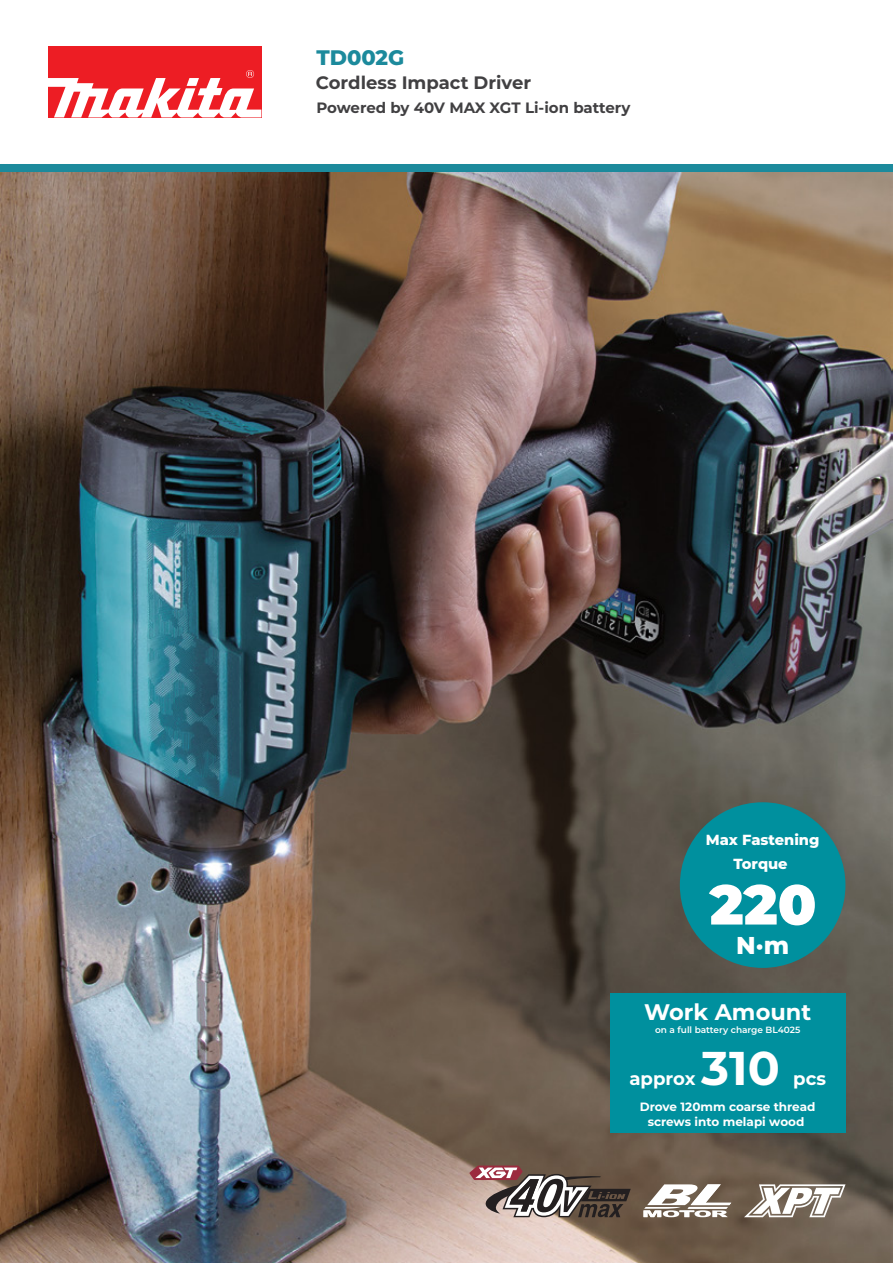
<style>
.page{position:relative;width:893px;height:1263px;background:#fff}
.page>*{position:absolute;margin:0;border:0;box-sizing:border-box;transform-origin:0 0}
.t1{font:900 55.95px "Montserrat";color:#fff}
.t2{font:700 47.25px "Montserrat";color:#fff}
.t3{font:800 24.3px "Montserrat";color:#fff}
.t4{font:700 22.5px "Montserrat";color:#fff}
.t5{font:800 21px "Montserrat";color:#1c8a9c}
.t6{font:700 18.15px "Montserrat";color:#fff}
.t7{font:700 18px "Montserrat";color:#414042}
.t8{font:700 15px "Montserrat";letter-spacing:-.005em;color:#414042}
.t9{font:800 14.55px/24.3px "Montserrat";color:#fff;text-align:center}
.t10{font:700 12px/15px "Montserrat";color:#fff;text-align:center}
.t11{font:600 9px "Montserrat";color:#fff}
</style>
<div class="page">
<img style="left:0;top:46px;width:893px;height:1217px">
<div style="left:48px;top:46px;width:213px;height:71px;background:#ed1d24"></div>
<svg style="left:48px;top:70px;width:213px;height:47px"></svg>
<div style="left:0;top:164px;width:893px;height:8px;background:#1c8a9c"></div>
<svg style="left:469px;top:1165px;width:162px;height:52px;background:#81706a"></svg>
<svg style="left:643px;top:1184px;width:88px;height:33px"></svg>
<svg style="left:744px;top:1184px;width:101px;height:33px"></svg>
<div style="left:680px;top:802px;width:165px;height:166px;background:#00909e;border-radius:50%"></div>
<div style="left:610px;top:993px;width:235px;height:139px;background:#00909e"></div>
<h3 class="t5" style="left:316px;top:42px;width:90px">TD002G</h3>
<p class="t8" style="left:316px;top:97px;width:316px">Powered by 40V MAX XGT Li-ion battery</p>
<h3 class="t7" style="left:316px;top:69px;width:217px">Cordless Impact Driver</h3>
<p class="t9" style="left:706px;top:827px;width:115px">Max Fastening<br>Torque</p>
<h1 class="t1" style="left:710px;top:863px;width:108px">220</h1>
<h3 class="t3" style="left:736px;top:928px;width:54px">N·m</h3>
<h3 class="t4" style="left:644px;top:995px;width:168px">Work Amount</h3>
<p class="t11" style="left:655px;top:1024px;width:147px">on a full battery charge BL4025</p>
<h3 class="t6" style="left:629px;top:1065px;width:68px">approx</h3>
<h2 class="t2" style="left:701px;top:1034px;width:80px">310</h2>
<h3 class="t6" style="left:793px;top:1065px;width:34px">pcs</h3>
<p class="t10" style="left:640px;top:1099px;width:177px">Drove 120mm coarse thread screws into melapi wood</p>
</div>
